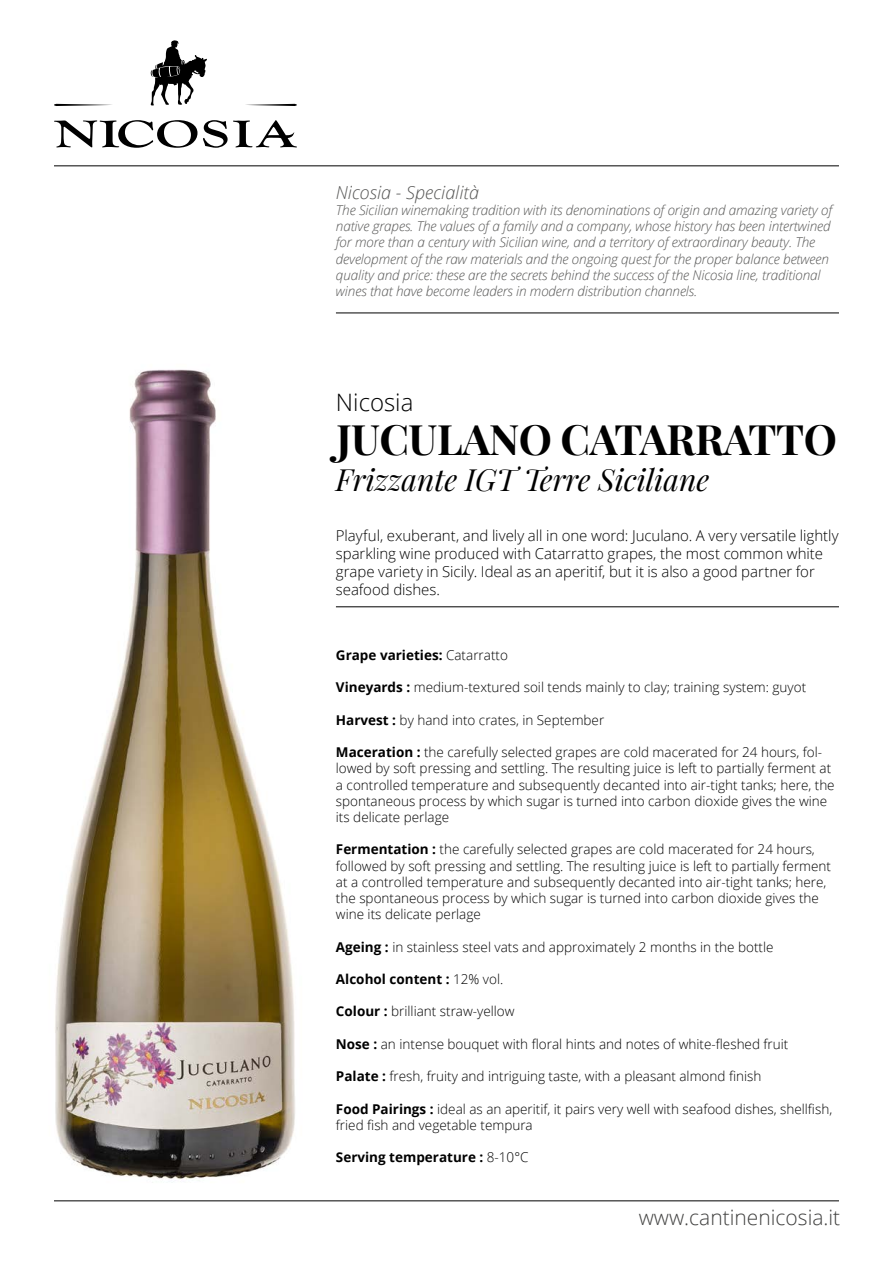
<style>
.page{position:relative;width:893px;height:1263px;background:#fff}
.page>*{position:absolute;margin:0;border:0;box-sizing:border-box;transform-origin:0 0}
.t1{font:700 42px "Playfair Display";letter-spacing:-.01em;color:#000}
.t2{font:italic 30px "Playfair Display";color:#000}
.t3{font:300 24px "Open Sans";color:#000}
.t4{font:300 21px "Open Sans";color:#424241}
.t5{font:italic 300 18px "Open Sans";color:#575756}
.t6{font:300 15px/18px "Open Sans";letter-spacing:-.005em;color:#000}
.t7{font:300 13.5px/16.2px "Open Sans";color:#000}
.t8{font:italic 300 13.5px/16.2px "Open Sans";letter-spacing:-.01em;color:#575756}
.t9{font:700 13.5px "Open Sans";color:#000}
.s1{font-weight:300}
.s2{font-weight:700}
</style>
<div class="page">
<svg style="left:54px;top:104px;width:58px;height:2px"></svg>
<svg style="left:246px;top:104px;width:51px;height:2px"></svg>
<svg style="left:54px;top:120px;width:243px;height:28px"></svg>
<svg style="left:150px;top:40px;width:57px;height:66px"></svg>
<hr style="left:336px;top:606px;width:503px;height:1px;background:#000">
<hr style="left:54px;top:165px;width:785px;height:1px;background:#000">
<hr style="left:54px;top:1200px;width:785px;height:1px;background:#000">
<hr style="left:336px;top:313px;width:503px;height:1px;background:#000">
<img style="left:55px;top:369px;width:240px;height:814px">
<h3 class="t5" style="left:336px;top:180px;width:145px">Nicosia - Specialità</h3>
<p class="t8" style="left:336px;top:201px;width:498px">The Sicilian winemaking tradition with its denominations of origin and amazing variety of native grapes. The values of a family and a company, whose history has been intertwined for more than a century with Sicilian wine, and a territory of extraordinary beauty. The development of the raw materials and the ongoing quest for the proper balance between quality and price: these are the secrets behind the success of the Nicosia line, traditional wines that have become leaders in modern distribution channels.</p>
<h3 class="t3" style="left:336px;top:386px;width:79px">Nicosia</h3>
<h1 class="t1" style="left:336px;top:412px;width:502px">JUCULANO CATARRATTO</h1>
<h2 class="t2" style="left:336px;top:459px;width:375px">Frizzante IGT Terre Siciliane</h2>
<p class="t6" style="left:336px;top:526px;width:504px">Playful, exuberant, and lively all in one word: Juculano. A very versatile lightly sparkling wine produced with Catarratto grapes, the most common white grape variety in Sicily. Ideal as an aperitif, but it is also a good partner for seafood dishes.</p>
<p class="t9" style="left:336px;top:645px;width:174px">Grape varieties: <span class="s1">Catarratto</span></p>
<p class="t7" style="left:336px;top:679px;width:472px"><span class="s2">Vineyards :</span> medium-textured soil tends mainly to clay; training system: guyot</p>
<p class="t7" style="left:336px;top:711px;width:270px"><span class="s2">Harvest :</span> by hand into crates, in September</p>
<p class="t7" style="left:336px;top:744px;width:500px"><span class="s2">Maceration :</span> the carefully selected grapes are cold macerated for 24 hours, fol&shy;lowed by soft pressing and settling. The resulting juice is left to partially ferment at a controlled temperature and subsequently decanted into air-tight tanks; here, the spontaneous process by which sugar is turned into carbon dioxide gives the wine its delicate perlage</p>
<p class="t7" style="left:336px;top:841px;width:497px"><span class="s2">Fermentation :</span> the carefully selected grapes are cold macerated for 24 hours, followed by soft pressing and settling. The resulting juice is left to partially ferment at a controlled temperature and subsequently decanted into air-tight tanks; here, the spontaneous process by which sugar is turned into carbon dioxide gives the wine its delicate perlage</p>
<p class="t7" style="left:336px;top:938px;width:439px"><span class="s2">Ageing :</span> in stainless steel vats and approximately 2 months in the bottle</p>
<p class="t9" style="left:336px;top:969px;width:169px">Alcohol content : <span class="s1">12% vol.</span></p>
<p class="t7" style="left:336px;top:1003px;width:180px"><span class="s2">Colour :</span> brilliant straw-yellow</p>
<p class="t7" style="left:336px;top:1035px;width:454px"><span class="s2">Nose :</span> an intense bouquet with floral hints and notes of white-fleshed fruit</p>
<p class="t7" style="left:336px;top:1068px;width:427px"><span class="s2">Palate :</span> fresh, fruity and intriguing taste, with a pleasant almond finish</p>
<p class="t7" style="left:336px;top:1100px;width:498px"><span class="s2">Food Pairings :</span> ideal as an aperitif, it pairs very well with seafood dishes, shellfish, fried fish and vegetable tempura</p>
<p class="t9" style="left:336px;top:1148px;width:194px">Serving temperature : <span class="s1">8-10°C</span></p>
<h3 class="t4" style="left:639px;top:1203px;width:203px">www.cantinenicosia.it</h3>
</div>
